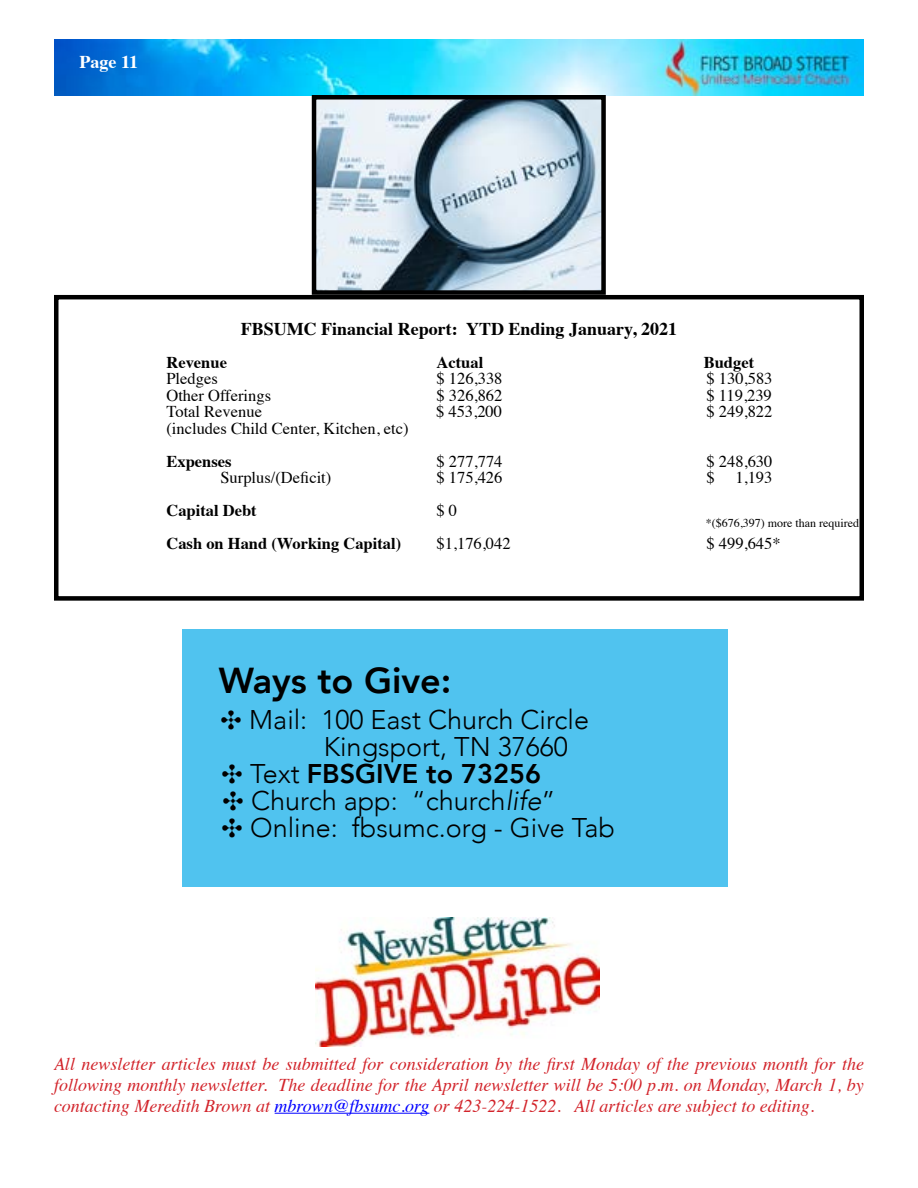
<style>
.page{position:relative;width:918px;height:1188px;background:#fff}
.page>*{position:absolute;margin:0;border:0;box-sizing:border-box;transform-origin:0 0}
.t1{font:800 36px "Avenir";color:#000}
.t2{font:300 27px "Avenir";color:#000}
.t3{font:800 27px "Avenir";color:#000}
.t4{font:italic 18px/21px "Times";color:#d2232a;text-align:justify}
.t5{font:700 18px "Times";color:#000}
.t6{font:700 18px "Times";color:#fff}
.t7{font:16.5px "Times";color:#000}
.t8{font:700 16.5px "Times";color:#000}
.t9{font:12px "Times";color:#000}
.s1{font-weight:300}
.s2{font-style:italic}
.s3{color:#00f}
</style>
<div class="page">
<img style="left:54px;top:39px;width:810px;height:56px">
<div style="left:182px;top:629px;width:545px;height:257px;background:#50c3ef"></div>
<hr style="left:275px;top:1113px;width:154px;height:1px;background:#00f">
<div style="left:54px;top:295px;width:810px;height:306px;border:4px solid #000"></div>
<img style="left:315px;top:917px;width:284px;height:129px">
<img style="left:317px;top:100px;width:284px;height:190px">
<div style="left:312px;top:95px;width:294px;height:200px;border:4px solid #000"></div>
<p class="t6" style="left:80px;top:44px;width:60px">Page 11</p>
<p class="t5" style="left:241px;top:311px;width:438px">FBSUMC Financial Report: YTD Ending January, 2021</p>
<p class="t8" style="left:167px;top:346px;width:62px">Revenue</p>
<p class="t8" style="left:437px;top:346px;width:48px">Actual</p>
<p class="t8" style="left:704px;top:346px;width:52px">Budget</p>
<p class="t7" style="left:166px;top:363px;width:53px">Pledges</p>
<p class="t7" style="left:437px;top:363px;width:67px">$ 126,338</p>
<p class="t7" style="left:707px;top:363px;width:68px">$ 130,583</p>
<p class="t7" style="left:166px;top:380px;width:106px">Other Offerings</p>
<p class="t7" style="left:436px;top:380px;width:67px">$ 326,862</p>
<p class="t7" style="left:707px;top:380px;width:67px">$ 119,239</p>
<p class="t7" style="left:166px;top:396px;width:97px">Total Revenue</p>
<p class="t7" style="left:436px;top:396px;width:67px">$ 453,200</p>
<p class="t7" style="left:706px;top:396px;width:68px">$ 249,822</p>
<p class="t7" style="left:166px;top:413px;width:244px">(includes Child Center, Kitchen, etc)</p>
<p class="t8" style="left:166px;top:445px;width:67px">Expenses</p>
<p class="t7" style="left:437px;top:446px;width:67px">$ 277,774</p>
<p class="t7" style="left:706px;top:446px;width:67px">$ 248,630</p>
<p class="t7" style="left:220px;top:462px;width:112px">Surplus/(Deficit)</p>
<p class="t7" style="left:436px;top:462px;width:67px">$ 175,426</p>
<p class="t7" style="left:706px;top:462px;width:10px">$</p>
<p class="t7" style="left:735px;top:462px;width:39px">1,193</p>
<p class="t8" style="left:166px;top:495px;width:92px">Capital Debt</p>
<p class="t7" style="left:437px;top:495px;width:22px">$ 0</p>
<p class="t8" style="left:166px;top:528px;width:236px">Cash on Hand (Working Capital)</p>
<p class="t7" style="left:436px;top:528px;width:76px">$1,176,042</p>
<p class="t7" style="left:706px;top:528px;width:76px">$ 499,645*</p>
<p class="t9" style="left:706px;top:511px;width:155px">*($676,397) more than required</p>
<h1 class="t1" style="left:219px;top:652px;width:234px">Ways to Give:</h1>
<h2 class="t2" style="left:249px;top:704px;width:341px">Mail: 100 East Church Circle</h2>
<h2 class="t2" style="left:324px;top:731px;width:246px">Kingsport, TN 37660</h2>
<h2 class="t3" style="left:250px;top:753px;width:292px"><span class="s1">Text</span> FBSGIVE to 73256</h2>
<h2 class="t2" style="left:251px;top:785px;width:306px">Church app: “church<span class="s2">life</span>”</h2>
<h2 class="t2" style="left:250px;top:812px;width:366px">Online: fbsumc.org - Give Tab</h2>
<p class="t4" style="left:54px;top:1052px;width:811px">All newsletter articles must be submitted for consideration by the first Monday of the previous month for the following monthly newsletter. The deadline for the April newsletter will be 5:00 p.m. on Monday, March 1, by contacting Meredith Brown at <span class="s3">mbrown@fbsumc.org</span> or 423-224-1522. All articles are subject to editing.</p>
</div>
